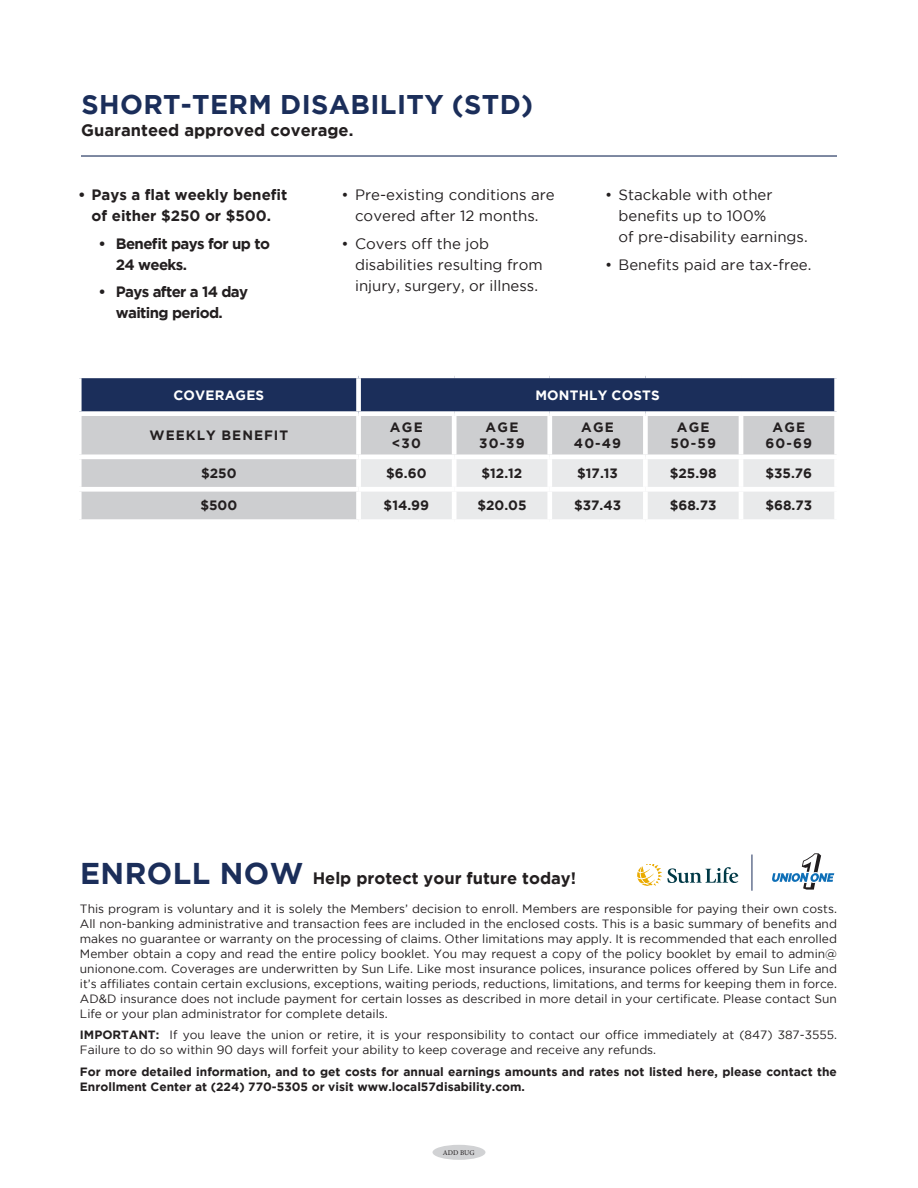
<style>
.page{position:relative;width:918px;height:1188px;background:#fff}
.page>*{position:absolute;margin:0;border:0;box-sizing:border-box;transform-origin:0 0}
.t1{font:700 27px "Gotham";letter-spacing:.015em;color:#1b2e5a}
.t2{font:700 16.5px "Gotham";color:#231f20}
.t3{font:15px/21px "Gotham";color:#231f20}
.t4{font:700 15px/21px "Gotham";letter-spacing:-.04em;color:#231f20}
.t5{font:700 15px/21px "Gotham";color:#231f20;text-align:center}
.t6{font:700 13.5px/16.2px "Gotham";letter-spacing:.075em;color:#231f20;text-align:center}
.t7{font:700 13.5px "Gotham";letter-spacing:.015em;color:#fff}
.t8{font:12px/15px "Gotham";color:#231f20;text-align:justify}
.t9{font:700 12px/15px "Gotham";color:#231f20}
.t10{font:7.2px "Minion Pro";letter-spacing:-.005em;color:#231f20}
.s1{font-size:30px;color:#1b2e5a}
.s2{font-weight:700}
</style>
<div class="page">
<hr style="left:81px;top:155px;width:756px;height:2px;background:#1b2e5a">
<div style="left:82px;top:378px;width:752px;height:33px;background:#1b2e5a"></div>
<div style="left:82px;top:416px;width:752px;height:103px;background:#cdced0"></div>
<div style="left:361px;top:459px;width:473px;height:60px;background:#e9eaeb"></div>
<div style="left:356px;top:416px;width:5px;height:38px;background:#fff"></div>
<div style="left:452px;top:416px;width:5px;height:38px;background:#fff"></div>
<div style="left:547px;top:416px;width:5px;height:38px;background:#fff"></div>
<div style="left:643px;top:416px;width:5px;height:38px;background:#fff"></div>
<hr style="left:739px;top:416px;width:4px;height:38px;background:#fff">
<div style="left:77px;top:454px;width:282px;height:5px;background:#fff"></div>
<div style="left:359px;top:454px;width:95px;height:5px;background:#fff"></div>
<div style="left:356px;top:459px;width:5px;height:28px;background:#fff"></div>
<div style="left:454px;top:454px;width:96px;height:5px;background:#fff"></div>
<div style="left:452px;top:459px;width:5px;height:28px;background:#fff"></div>
<div style="left:550px;top:454px;width:95px;height:5px;background:#fff"></div>
<div style="left:547px;top:459px;width:5px;height:28px;background:#fff"></div>
<div style="left:645px;top:454px;width:96px;height:5px;background:#fff"></div>
<div style="left:643px;top:459px;width:5px;height:28px;background:#fff"></div>
<div style="left:741px;top:454px;width:98px;height:5px;background:#fff"></div>
<hr style="left:739px;top:459px;width:4px;height:28px;background:#fff">
<div style="left:77px;top:487px;width:282px;height:5px;background:#fff"></div>
<div style="left:359px;top:487px;width:95px;height:5px;background:#fff"></div>
<div style="left:356px;top:492px;width:5px;height:27px;background:#fff"></div>
<div style="left:454px;top:487px;width:96px;height:5px;background:#fff"></div>
<div style="left:452px;top:492px;width:5px;height:27px;background:#fff"></div>
<div style="left:550px;top:487px;width:95px;height:5px;background:#fff"></div>
<div style="left:547px;top:492px;width:5px;height:27px;background:#fff"></div>
<div style="left:645px;top:487px;width:96px;height:5px;background:#fff"></div>
<div style="left:643px;top:492px;width:5px;height:27px;background:#fff"></div>
<div style="left:741px;top:487px;width:98px;height:5px;background:#fff"></div>
<hr style="left:739px;top:492px;width:4px;height:27px;background:#fff">
<div style="left:356px;top:378px;width:5px;height:33px;background:#fff"></div>
<div style="left:433px;top:1145px;width:52px;height:15px;background:#d1d2d4;border-radius:50%"></div>
<svg style="left:637px;top:865px;width:101px;height:21px"></svg>
<hr style="left:752px;top:855px;width:1px;height:36px;background:#1b2e5a">
<svg style="left:772px;top:853px;width:62px;height:37px"></svg>
<p class="t1" style="left:81px;top:89px;width:453px">SHORT-TERM DISABILITY (STD)</p>
<p class="t2" style="left:81px;top:121px;width:274px">Guaranteed approved coverage.</p>
<p class="t5" style="left:78px;top:184px;width:211px">• Pays a flat weekly benefit of either $250 or $500.</p>
<p class="t4" style="left:116px;top:233px;width:156px;text-indent:-17px">• Benefit pays for up to<br>24 weeks.</p>
<p class="t4" style="left:98px;top:281px;width:151px;text-align:center">• Pays after a 14 day waiting period.</p>
<p class="t3" style="left:342px;top:184px;width:215px;text-align:center">• Pre-existing conditions are covered after 12 months.</p>
<p class="t3" style="left:355px;top:233px;width:189px;text-indent:-14px">• Covers off the job disabilities resulting from injury, surgery, or illness.</p>
<p class="t3" style="left:619px;top:184px;width:191px;text-indent:-14px">• Stackable with other benefits up to 100%<br>of pre-disability earnings.</p>
<p class="t3" style="left:605px;top:254px;width:208px">• Benefits paid are tax-free.</p>
<p class="t7" style="left:173px;top:387px;width:92px">COVERAGES</p>
<p class="t7" style="left:535px;top:387px;width:126px">MONTHLY COSTS</p>
<p class="t6" style="left:150px;top:427px;width:140px">WEEKLY BENEFIT</p>
<p class="t6" style="left:390px;top:419px;width:34px;text-align:left">AGE &lt;30</p>
<p class="t6" style="left:479px;top:419px;width:47px">AGE<br>30-39</p>
<p class="t6" style="left:574px;top:419px;width:49px">AGE<br>40-49</p>
<p class="t6" style="left:670px;top:419px;width:47px">AGE<br>50-59</p>
<p class="t6" style="left:766px;top:419px;width:48px">AGE<br>60-69</p>
<p class="t6" style="left:201px;top:465px;width:37px">$250</p>
<p class="t6" style="left:386px;top:465px;width:42px">$6.60</p>
<p class="t6" style="left:482px;top:465px;width:42px">$12.12</p>
<p class="t6" style="left:577px;top:465px;width:42px">$17.13</p>
<p class="t6" style="left:670px;top:465px;width:48px">$25.98</p>
<p class="t6" style="left:765px;top:465px;width:48px">$35.76</p>
<p class="t6" style="left:200px;top:497px;width:38px">$500</p>
<p class="t6" style="left:384px;top:497px;width:47px">$14.99</p>
<p class="t6" style="left:477px;top:497px;width:51px">$20.05</p>
<p class="t6" style="left:574px;top:497px;width:49px">$37.43</p>
<p class="t6" style="left:670px;top:497px;width:48px">$68.73</p>
<p class="t6" style="left:765px;top:497px;width:48px">$68.73</p>
<p class="t2" style="left:80px;top:869px;width:498px"><span class="s1">ENROLL NOW</span> Help protect your future today!</p>
<p class="t8" style="left:80px;top:901px;width:759px">This program is voluntary and it is solely the Members’ decision to enroll. Members are responsible for paying their own costs.<br>All non-banking administrative and transaction fees are included in the enclosed costs. This is a basic summary of benefits and makes no guarantee or warranty on the processing of claims. Other limitations may apply. It is recommended that each enrolled Member obtain a copy and read the entire policy booklet. You may request a copy of the policy booklet by email to admin@ unionone.com. Coverages are underwritten by Sun Life. Like most insurance polices, insurance polices offered by Sun Life and it’s affiliates contain certain exclusions, exceptions, waiting periods, reductions, limitations, and terms for keeping them in force.<br>AD&amp;D insurance does not include payment for certain losses as described in more detail in your certificate. Please contact Sun Life or your plan administrator for complete details.</p>
<p class="t8" style="left:80px;top:1028px;width:759px"><span class="s2">IMPORTANT:</span> If you leave the union or retire, it is your responsibility to contact our office immediately at (847) 387-3555.<br>Failure to do so within 90 days will forfeit your ability to keep coverage and receive any refunds.</p>
<p class="t9" style="left:80px;top:1064px;width:759px">For more detailed information, and to get costs for annual earnings amounts and rates not listed here, please contact the<br>Enrollment Center at (224) 770-5305 or visit www.local57disability.com.</p>
<p class="t10" style="left:443px;top:1148px;width:33px">ADD BUG</p>
</div>
